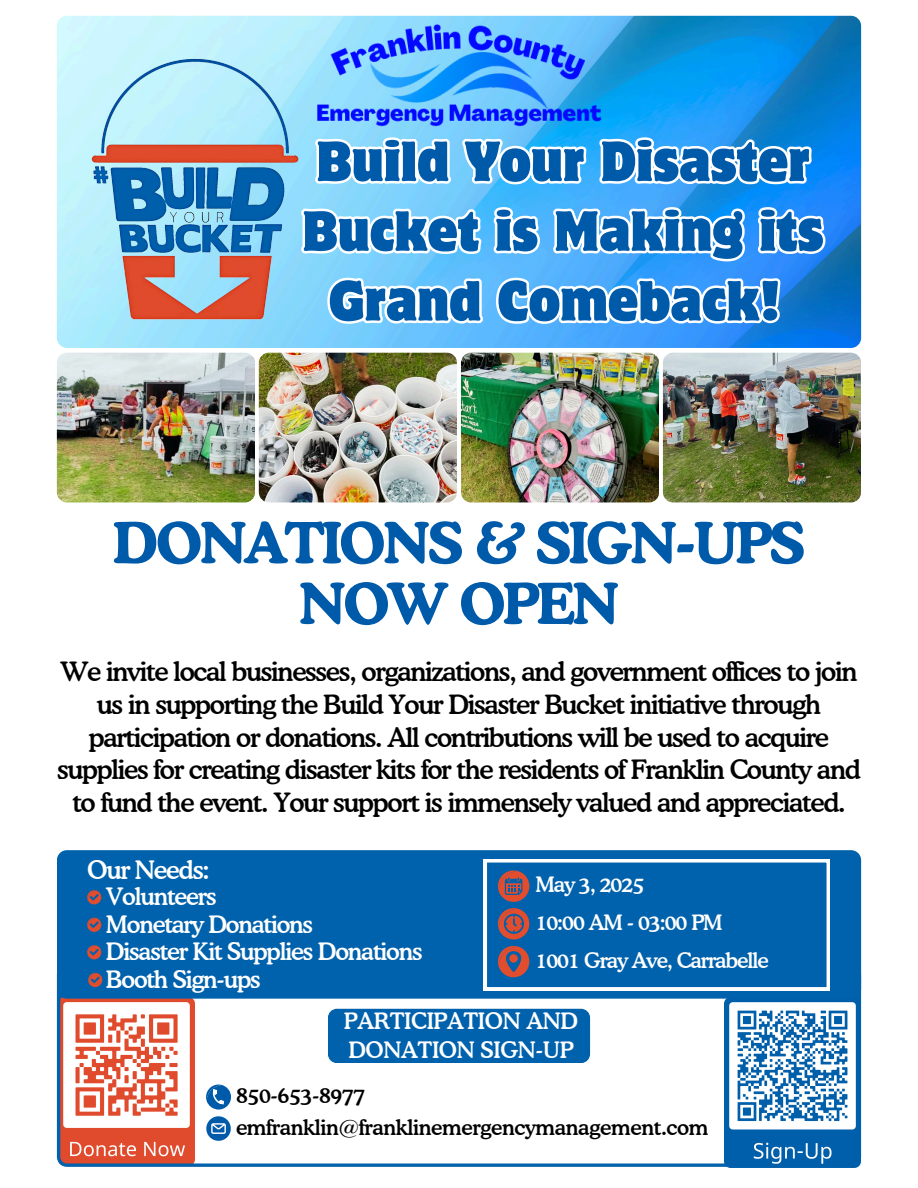
<style>
.page{position:relative;width:918px;height:1188px;background:#fff}
.page>*{position:absolute;margin:0;border:0;box-sizing:border-box;transform-origin:0 0}
.t1{font:700 56.55px/60.8px "Cooper BT";letter-spacing:-.05em;color:#005aaa;text-align:center}
.t2{font:semi-condensed 50.25px/69.8px "Motter Corpus Std";color:#005aaa;text-align:center}
.t3{font:500 26.55px/32.7px "Cooper BT";letter-spacing:-.05em;color:#000;text-align:center}
.t4{font:500 25.35px "Cooper BT";letter-spacing:-.05em;color:#fff}
.t5{font:500 24px "Cooper BT";letter-spacing:-.05em;color:#fff}
.t6{font:500 22.5px/29.2px "Cooper BT";letter-spacing:-.015em;color:#fff}
.t7{font:500 21.15px "Cooper BT";letter-spacing:-.02em;color:#000}
.t8{font:500 21.15px "Cooper BT";letter-spacing:-.05em;color:#fff}
</style>
<div class="page">
<img style="left:57px;top:16px;width:804px;height:332px;border-radius:10px">
<img style="left:57px;top:353px;width:198px;height:149px;border-radius:10px">
<img style="left:259px;top:353px;width:198px;height:149px;border-radius:10px">
<img style="left:461px;top:353px;width:198px;height:149px;border-radius:10px">
<img style="left:663px;top:353px;width:198px;height:149px;border-radius:10px">
<img style="left:81px;top:57px;width:225px;height:270px">
<svg style="left:57px;top:999px;width:668px;height:168px"></svg>
<div style="left:57px;top:850px;width:804px;height:149px;background:#0061ac"></div>
<svg style="left:87px;top:890px;width:14px;height:14px"></svg>
<svg style="left:87px;top:918px;width:14px;height:14px"></svg>
<svg style="left:87px;top:945px;width:14px;height:14px"></svg>
<svg style="left:484px;top:859px;width:346px;height:131px;background:#126cb2"></svg>
<svg style="left:498px;top:908px;width:31px;height:32px"></svg>
<svg style="left:498px;top:946px;width:31px;height:31px"></svg>
<div style="left:509px;top:954px;width:9px;height:8px;background:#e24d2e;border-radius:50%"></div>
<svg style="left:498px;top:870px;width:31px;height:32px"></svg>
<div style="left:328px;top:1009px;width:262px;height:54px;background:#0061ac;border-radius:9px"></div>
<svg style="left:206px;top:1085px;width:25px;height:24px"></svg>
<svg style="left:206px;top:1116px;width:25px;height:25px"></svg>
<img style="left:725px;top:997px;width:136px;height:170px">
<svg style="left:297px;top:15px;width:532px;height:251px;background:#5cb1ec"></svg>
<img style="left:324px;top:15px;width:461px;height:472px">
<svg style="left:88px;top:973px;width:14px;height:14px"></svg>
<h3 class="t2" style="left:302px;top:132px;width:523px">Build Your Disaster<br>Bucket is Making its<br>Grand Comeback!</h3>
<p class="t1" style="left:113px;top:512px;width:694px">DONATIONS &amp; SIGN-UPS<br>NOW OPEN</p>
<p class="t3" style="left:57px;top:655px;width:805px">We invite local businesses, organizations, and government offices to join us in supporting the Build Your Disaster Bucket initiative through participation or donations. All contributions will be used to acquire supplies for creating disaster kits for the residents of Franklin County and to fund the event. Your support is immensely valued and appreciated.</p>
<h2 class="t4" style="left:87px;top:854px;width:124px">Our Needs:</h2>
<p class="t5" style="left:106px;top:881px;width:112px">Volunteers</p>
<p class="t5" style="left:106px;top:936px;width:318px">Disaster Kit Supplies Donations</p>
<p class="t5" style="left:106px;top:909px;width:209px">Monetary Donations</p>
<h3 class="t5" style="left:106px;top:964px;width:156px">Booth Sign-ups</h3>
<p class="t8" style="left:536px;top:872px;width:110px">May 3, 2025</p>
<p class="t8" style="left:536px;top:909px;width:189px">10:00 AM - 03:00 PM</p>
<h1 class="t8" style="left:536px;top:947px;width:235px">1001 Gray Ave, Carrabelle</h1>
<h3 class="t6" style="left:344px;top:1006px;width:236px">PARTICIPATION AND<br>DONATION SIGN-UP</h3>
<h3 class="t7" style="left:236px;top:1083px;width:131px">850-653-8977</h3>
<p class="t7" style="left:236px;top:1114px;width:474px">emfranklin@franklinemergencymanagement.com</p>
</div>
